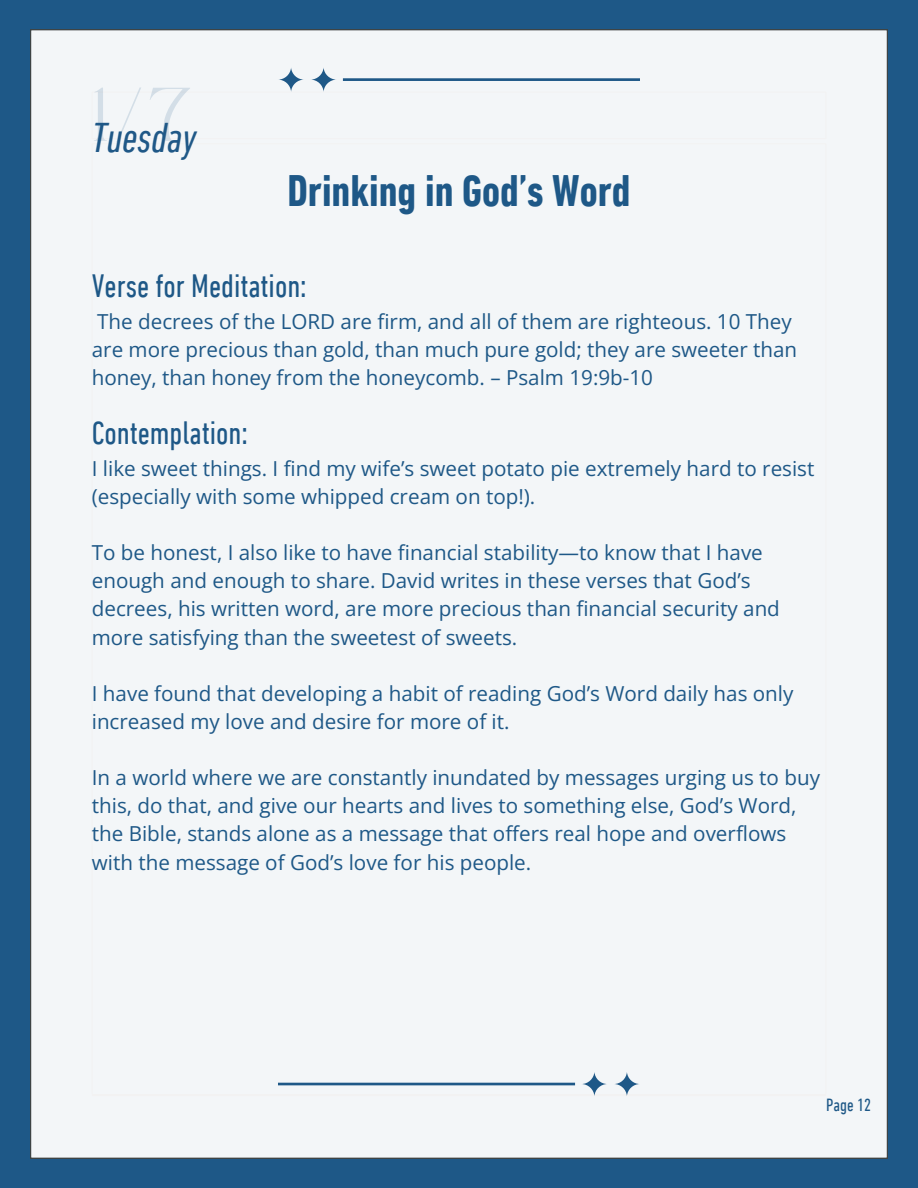
<style>
.page{position:relative;width:918px;height:1188px;background:#1e5887}
.page>*{position:absolute;margin:0;border:0;box-sizing:border-box;transform-origin:0 0}
.t1{font:700 condensed 45px "DIN Next LT Pro";color:#1e5887}
.t2{font:italic condensed 42.45px "DIN Next LT Pro";color:#1f5887}
.t3{font:condensed 33px "DIN Next LT Pro";color:#1e5887}
.t4{font:20.7px/28.2px "Open Sans";color:#1e5887}
.t5{font:condensed 18px "DIN Next LT Pro";color:#1e5887}
</style>
<div class="page">
<div style="left:30px;top:29px;width:857px;height:1130px;background:#f3f6f8"></div>
<svg style="left:278px;top:67px;width:362px;height:25px"></svg>
<svg style="left:278px;top:1072px;width:362px;height:24px"></svg>
<p class="t2" style="left:92px;top:120px;width:107px"><sup>1</sup>Tu<sup>/</sup>es<sup>7</sup>day</p>
<h1 class="t1" style="left:287px;top:172px;width:345px">Drinking in God’s Word</h1>
<h5 class="t3" style="left:92px;top:272px;width:217px">Verse for Meditation:</h5>
<h3 class="t4" style="left:92px;top:307px;width:707px">The decrees of the LORD are firm, and all of them are righteous. 10 They are more precious than gold, than much pure gold; they are sweeter than honey, than honey from the honeycomb. – Psalm 19:9b-10</h3>
<h5 class="t3" style="left:92px;top:419px;width:158px">Contemplation:</h5>
<h2 class="t4" style="left:92px;top:454px;width:724px">I like sweet things. I find my wife’s sweet potato pie extremely hard to resist (especially with some whipped cream on top!).</h2>
<h4 class="t4" style="left:92px;top:538px;width:690px">To be honest, I also like to have financial stability—to know that I have enough and enough to share. David writes in these verses that God’s decrees, his written word, are more precious than financial security and more satisfying than the sweetest of sweets.</h4>
<h5 class="t4" style="left:92px;top:679px;width:703px">I have found that developing a habit of reading God’s Word daily has only increased my love and desire for more of it.</h5>
<h4 class="t4" style="left:92px;top:763px;width:730px">In a world where we are constantly inundated by messages urging us to buy this, do that, and give our hearts and lives to something else, God’s Word, the Bible, stands alone as a message that offers real hope and overflows with the message of God’s love for his people.</h4>
<p class="t5" style="left:826px;top:1098px;width:46px">Page 12</p>
</div>
